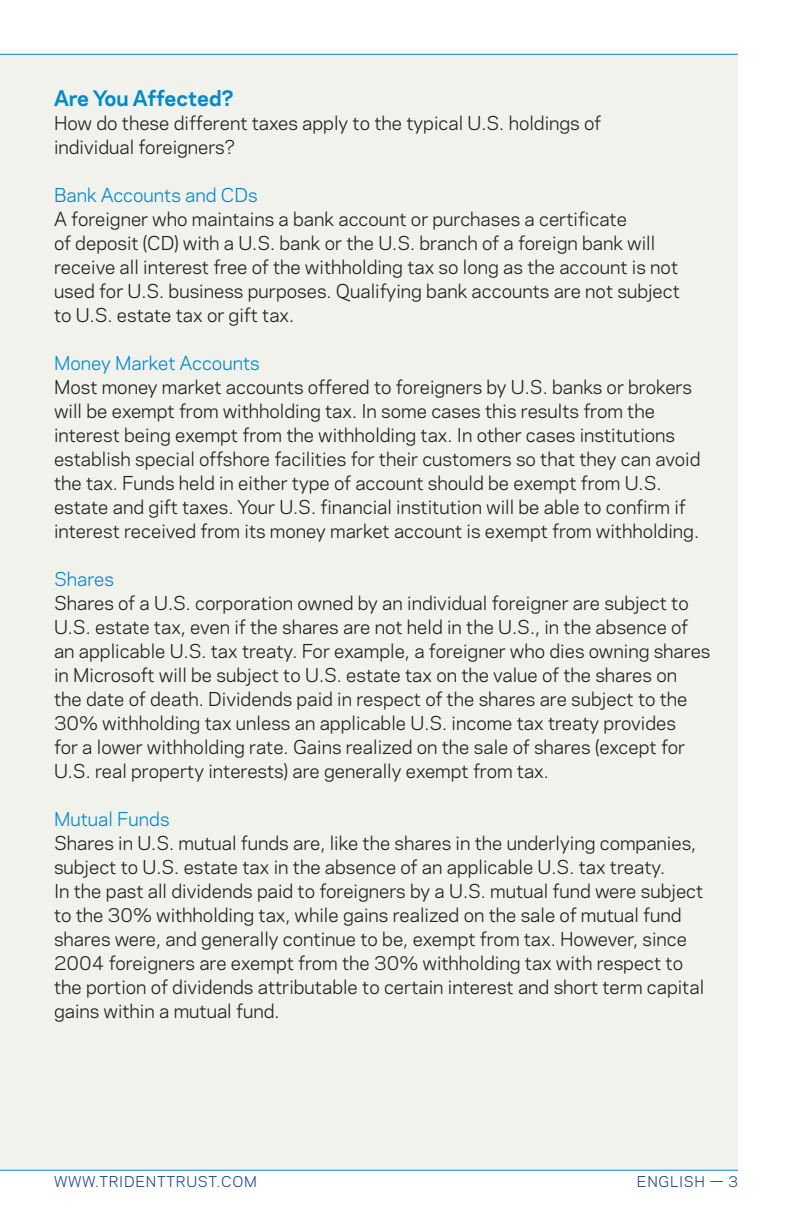
<style>
.page{position:relative;width:792px;height:1224px;background:#fff}
.page>*{position:absolute;margin:0;border:0;box-sizing:border-box;transform-origin:0 0}
.Head_1{font:700 20px "Polaris";color:#008ac8}
._1st_Paragraph{font:18px/24px "Polaris";color:#231f20}
.Head_2{font:18px "Polaris";color:#008ac8}
.t1{font:14px "Polaris";letter-spacing:.05em;color:#1d448b}
</style>
<div class="page">
<div style="left:0;top:54px;width:738px;height:1116px;background:#f2f2ed"></div>
<hr style="left:0;top:1170px;width:738px;height:1px;background:#008ac8">
<hr style="left:0;top:54px;width:738px;height:1px;background:#008ac8">
<p class="Head_1" style="left:54px;top:83px;width:181px">Are You Affected?</p>
<p class="_1st_Paragraph" style="left:54px;top:110px;width:549px">How do these different taxes apply to the typical U.S. holdings of individual foreigners?</p>
<p class="Head_2" style="left:54px;top:182px;width:205px">Bank Accounts and CDs</p>
<p class="_1st_Paragraph" style="left:54px;top:206px;width:627px">A foreigner who maintains a bank account or purchases a certificate<br>of deposit (CD) with a U.S. bank or the U.S. branch of a foreign bank will receive all interest free of the withholding tax so long as the account is not used for U.S. business purposes. Qualifying bank accounts are not subject to U.S. estate tax or gift tax.</p>
<p class="Head_2" style="left:54px;top:350px;width:207px">Money Market Accounts</p>
<p class="_1st_Paragraph" style="left:54px;top:374px;width:648px">Most money market accounts offered to foreigners by U.S. banks or brokers will be exempt from withholding tax. In some cases this results from the interest being exempt from the withholding tax. In other cases institutions establish special offshore facilities for their customers so that they can avoid the tax. Funds held in either type of account should be exempt from U.S. estate and gift taxes. Your U.S. financial institution will be able to confirm if interest received from its money market account is exempt from withholding.</p>
<p class="Head_2" style="left:54px;top:566px;width:61px">Shares</p>
<p class="_1st_Paragraph" style="left:54px;top:590px;width:658px">Shares of a U.S. corporation owned by an individual foreigner are subject to U.S. estate tax, even if the shares are not held in the U.S., in the absence of an applicable U.S. tax treaty. For example, a foreigner who dies owning shares in Microsoft will be subject to U.S. estate tax on the value of the shares on<br>the date of death. Dividends paid in respect of the shares are subject to the 30% withholding tax unless an applicable U.S. income tax treaty provides<br>for a lower withholding rate. Gains realized on the sale of shares (except for U.S. real property interests) are generally exempt from tax.</p>
<p class="Head_2" style="left:54px;top:806px;width:117px">Mutual Funds</p>
<p class="_1st_Paragraph" style="left:54px;top:830px;width:652px">Shares in U.S. mutual funds are, like the shares in the underlying companies, subject to U.S. estate tax in the absence of an applicable U.S. tax treaty.<br>In the past all dividends paid to foreigners by a U.S. mutual fund were subject to the 30% withholding tax, while gains realized on the sale of mutual fund shares were, and generally continue to be, exempt from tax. However, since 2004 foreigners are exempt from the 30% withholding tax with respect to the portion of dividends attributable to certain interest and short term capital gains within a mutual fund.</p>
<p class="t1" style="left:54px;top:1171px;width:204px">WWW.TRIDENTTRUST.COM</p>
<p class="t1" style="left:637px;top:1171px;width:103px">ENGLISH — 3</p>
</div>
